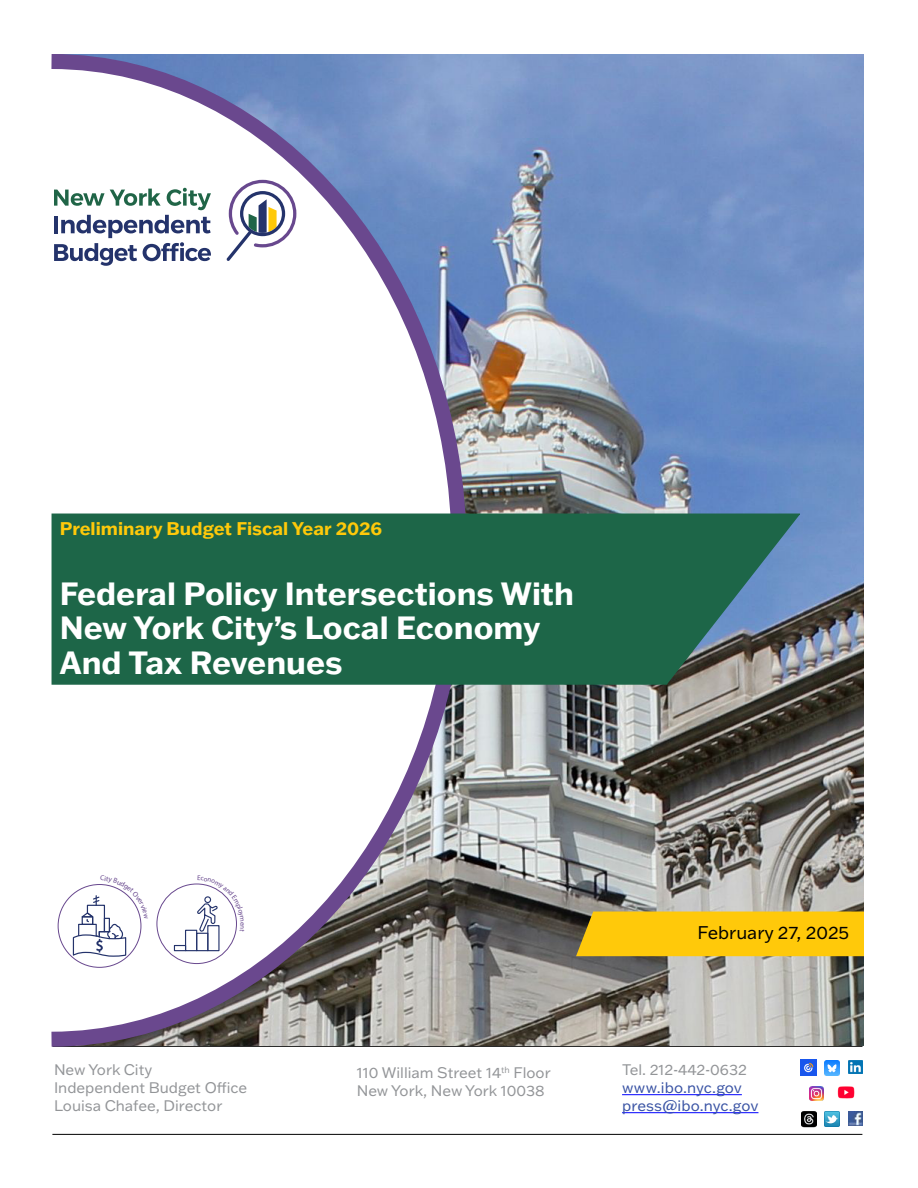
<style>
.page{position:relative;width:918px;height:1188px;background:#fff}
.page>*{position:absolute;margin:0;border:0;box-sizing:border-box;transform-origin:0 0}
.t1{font:700 31.5px/34.7px "Franklin Gothic ATF";color:#fff}
.t2{font:700 18px "Franklin Gothic ATF";color:#ffc90a}
.t3{font:18px "Franklin Gothic ATF";color:#000}
.t4{font:15px "Franklin Gothic ATF";color:#939598}
.t5{font:15px "Franklin Gothic ATF";color:#3953a4}
</style>
<div class="page">
<hr style="left:52px;top:1046px;width:810px;height:1px;background:#000">
<hr style="left:622px;top:1094px;width:120px;height:1px;background:#00f">
<hr style="left:622px;top:1112px;width:136px;height:1px;background:#00f">
<hr style="left:52px;top:1134px;width:810px;height:1px;background:#000">
<img style="left:848px;top:1111px;width:14px;height:14px">
<img style="left:801px;top:1111px;width:16px;height:16px">
<img style="left:825px;top:1111px;width:14px;height:15px">
<img style="left:848px;top:1060px;width:14px;height:13px">
<img style="left:801px;top:1060px;width:16px;height:15px">
<img style="left:825px;top:1061px;width:15px;height:15px">
<img style="left:810px;top:1086px;width:14px;height:14px">
<img style="left:837px;top:1086px;width:18px;height:13px">
<img style="left:474px;top:54px;width:390px;height:992px">
<div style="left:576px;top:912px;width:288px;height:44px;background:#ffc90a"></div>
<svg style="left:51px;top:54px;width:423px;height:993px"></svg>
<svg style="left:51px;top:513px;width:750px;height:172px;background:#256950"></svg>
<svg style="left:54px;top:188px;width:157px;height:78px"></svg>
<svg style="left:226px;top:180px;width:70px;height:81px"></svg>
<div style="left:174px;top:945px;width:12px;height:6px;border:1px solid #24336b"></div>
<div style="left:185px;top:930px;width:12px;height:21px;border:1px solid #24336b"></div>
<svg style="left:72px;top:875px;width:76px;height:82px"></svg>
<svg style="left:196px;top:875px;width:48px;height:92px"></svg>
<p class="t2" style="left:60px;top:517px;width:324px">Preliminary Budget Fiscal Year 2026</p>
<p class="t1" style="left:60px;top:575px;width:516px">Federal Policy Intersections With<br>New York City’s Local Economy<br>And Tax Revenues</p>
<p class="t4" style="left:54px;top:1059px;width:100px">New York City</p>
<p class="t4" style="left:54px;top:1077px;width:195px">Independent Budget Office</p>
<p class="t4" style="left:54px;top:1095px;width:170px">Louisa Chafee, Director</p>
<p class="t4" style="left:357px;top:1063px;width:196px">110 William Street 14<sup>th</sup> Floor</p>
<p class="t4" style="left:357px;top:1081px;width:189px">New York, New York 10038</p>
<p class="t3" style="left:698px;top:920px;width:153px">February 27, 2025</p>
<p class="t4" style="left:622px;top:1059px;width:126px">Tel. 212-442-0632</p>
<p class="t5" style="left:622px;top:1077px;width:121px">www.ibo.nyc.gov</p>
<p class="t5" style="left:622px;top:1095px;width:138px">press@ibo.nyc.gov</p>
</div>
